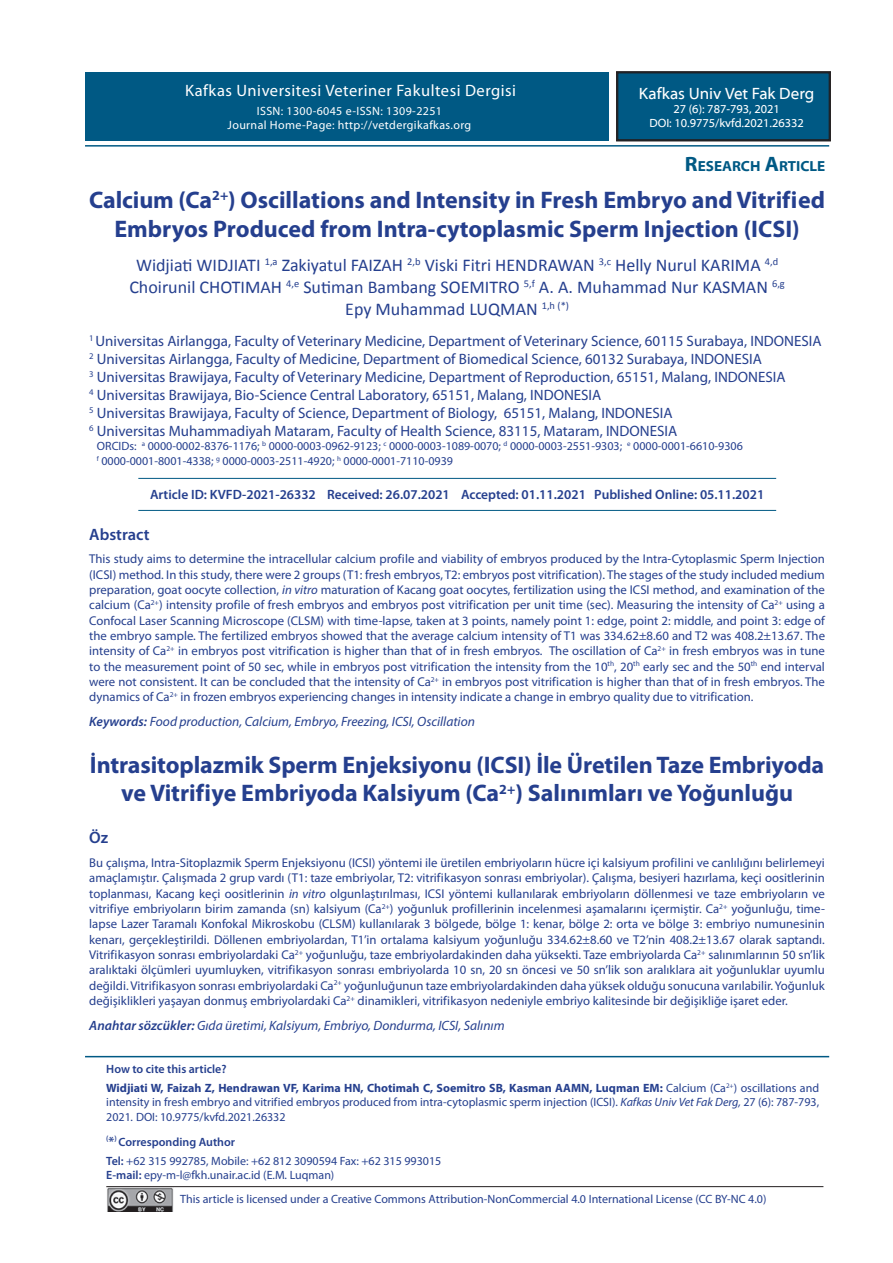
<style>
.page{position:relative;width:893px;height:1263px;background:#fff}
.page>*{position:absolute;margin:0;border:0;box-sizing:border-box;transform-origin:0 0}
.ORIJINAL_BASLIK{font:700 24px/28.8px "Myriad Pro";color:#253f8e;text-align:center}
.t1{font:18px "Calibri";color:#253f8e}
.t2{font:16.5px "Myriad Pro";letter-spacing:.03em;color:#fff}
.t3{font:16.5px "Myriad Web Pro";color:#fff}
.t4{font:600 16.5px "Myriad Pro";color:#253f8e}
.t5{font:15px "Myriad Pro";color:#253f8e}
.t6{font:700 14.7px "Myriad Web Pro";color:#005984}
.t7{font:italic 13.5px "Myriad Pro";color:#253f8e}
.t8{font:600 13.5px "Myriad Pro";color:#253f8e}
.SUMMARY_PARAGRAF{font:12.75px/15.3px "Myriad Pro";color:#253f8e;text-align:justify}
.Bağlantı{font:12px/14.4px "Myriad Pro";color:#253f8e;text-align:justify}
.t9{font:12px "Myriad Pro";letter-spacing:.03em;color:#fff}
.t10{font:12px "Myriad Web Pro";color:#fff}
.t11{font:600 12px "Myriad Pro";color:#253f8e}
.Bağlantı-2{font:10.5px "Calibri";color:#253f8e}
.s1{font-size:21px}
.s2{font-style:italic}
.s3{font-weight:600}
.s4{font-weight:700}
.s5{font-size:13.5px}
</style>
<div class="page">
<hr style="left:85px;top:1056px;width:744px;height:1px;background:#005984">
<hr style="left:85px;top:145px;width:744px;height:2px;background:#005984">
<hr style="left:138px;top:478px;width:638px;height:1px;background:#005984">
<hr style="left:138px;top:510px;width:638px;height:1px;background:#005984">
<div style="left:616px;top:71px;width:215px;height:70px;background:#005984"></div>
<div style="left:617px;top:72px;width:213px;height:69px;border:1px solid #231f20"></div>
<div style="left:618px;top:73px;width:211px;height:67px;border:1px solid #231f20"></div>
<div style="left:86px;top:72px;width:523px;height:68px;background:#005984"></div>
<img style="left:107px;top:1188px;width:67px;height:23px">
<hr style="left:106px;top:1186px;width:717px;height:1px;background:#231f20">
<p class="t2" style="left:185px;top:80px;width:332px">Kafkas Universitesi Veteriner Fakultesi Dergisi</p>
<p class="t9" style="left:257px;top:103px;width:187px">ISSN: 1300-6045 e-ISSN: 1309-2251</p>
<p class="t9" style="left:228px;top:117px;width:245px">Journal Home-Page: http://vetdergikafkas.org</p>
<p class="t3" style="left:639px;top:84px;width:177px">Kafkas Univ Vet Fak Derg</p>
<p class="t10" style="left:673px;top:102px;width:108px">27 (6): 787-793, 2021</p>
<p class="t10" style="left:649px;top:117px;width:156px">DOI: 10.9775/kvfd.2021.26332</p>
<p class="t6" style="left:685px;top:158px;width:142px"><span class="s1">R</span>ESEARCH <span class="s1">A</span>RTICLE</p>
<p class="ORIJINAL_BASLIK" style="left:89px;top:186px;width:737px">Calcium (Ca<sup>2+</sup>) Oscillations and Intensity in Fresh Embryo and Vitrified<br>Embryos Produced from Intra-cytoplasmic Sperm Injection (ICSI)</p>
<p class="t1" style="left:136px;top:254px;width:644px">Widjiati WIDJIATI <sup>1,a</sup> Zakiyatul FAIZAH <sup>2,b</sup> Viski Fitri HENDRAWAN <sup>3,c</sup> Helly Nurul KARIMA <sup>4,d</sup></p>
<p class="t1" style="left:129px;top:276px;width:657px">Choirunil CHOTIMAH <sup>4,e</sup> Sutiman Bambang SOEMITRO <sup>5,f</sup> A. A. Muhammad Nur KASMAN <sup>6,g</sup></p>
<p class="t1" style="left:345px;top:297px;width:211px">Epy Muhammad LUQMAN <sup>1,h</sup></p>
<p class="Bağlantı-2" style="left:557px;top:299px;width:13px">(*)</p>
<p class="t5" style="left:89px;top:332px;width:734px"><sup>1</sup> Universitas Airlangga, Faculty of Veterinary Medicine, Department of Veterinary Science, 60115 Surabaya, INDONESIA</p>
<p class="t5" style="left:89px;top:350px;width:674px"><sup>2</sup> Universitas Airlangga, Faculty of Medicine, Department of Biomedical Science, 60132 Surabaya, INDONESIA</p>
<p class="t5" style="left:89px;top:368px;width:698px"><sup>3</sup> Universitas Brawijaya, Faculty of Veterinary Medicine, Department of Reproduction, 65151, Malang, INDONESIA</p>
<p class="t5" style="left:89px;top:386px;width:514px"><sup>4</sup> Universitas Brawijaya, Bio-Science Central Laboratory, 65151, Malang, INDONESIA</p>
<p class="t5" style="left:89px;top:404px;width:585px"><sup>5</sup> Universitas Brawijaya, Faculty of Science, Department of Biology, 65151, Malang, INDONESIA</p>
<p class="t5" style="left:89px;top:422px;width:589px"><sup>6</sup> Universitas Muhammadiyah Mataram, Faculty of Health Science, 83115, Mataram, INDONESIA</p>
<p class="Bağlantı" style="left:97px;top:439px;width:647px">ORCIDs: <sup>a</sup> 0000-0002-8376-1176; <sup>b</sup> 0000-0003-0962-9123; <sup>c</sup> 0000-0003-1089-0070; <sup>d</sup> 0000-0003-2551-9303; <sup>e</sup> 0000-0001-6610-9306</p>
<p class="Bağlantı" style="left:97px;top:453px;width:358px"><sup>f</sup> 0000-0001-8001-4338; <sup>g</sup> 0000-0003-2511-4920; <sup>h</sup> 0000-0001-7110-0939</p>
<p class="t8" style="left:150px;top:486px;width:616px">Article ID: KVFD-2021-26332 Received: 26.07.2021 Accepted: 01.11.2021 Published Online: 05.11.2021</p>
<p class="t4" style="left:89px;top:524px;width:62px">Abstract</p>
<p class="SUMMARY_PARAGRAF" style="left:89px;top:551px;width:737px">This study aims to determine the intracellular calcium profile and viability of embryos produced by the Intra-Cytoplasmic Sperm Injection (ICSI) method. In this study, there were 2 groups (T1: fresh embryos, T2: embryos post vitrification). The stages of the study included medium preparation, goat oocyte collection, <span class="s2">in vitro</span> maturation of Kacang goat oocytes, fertilization using the ICSI method, and examination of the calcium (Ca<sup>2+</sup>) intensity profile of fresh embryos and embryos post vitrification per unit time (sec). Measuring the intensity of Ca<sup>2+</sup> using a Confocal Laser Scanning Microscope (CLSM) with time-lapse, taken at 3 points, namely point 1: edge, point 2: middle, and point 3: edge of the embryo sample. The fertilized embryos showed that the average calcium intensity of T1 was 334.62±8.60 and T2 was 408.2±13.67. The intensity of Ca<sup>2+</sup> in embryos post vitrification is higher than that of in fresh embryos. The oscillation of Ca<sup>2+</sup> in fresh embryos was in tune to the measurement point of 50 sec, while in embryos post vitrification the intensity from the 10<sup>th</sup>, 20<sup>th</sup> early sec and the 50<sup>th</sup> end interval were not consistent. It can be concluded that the intensity of Ca<sup>2+</sup> in embryos post vitrification is higher than that of in fresh embryos. The dynamics of Ca<sup>2+</sup> in frozen embryos experiencing changes in intensity indicate a change in embryo quality due to vitrification.</p>
<p class="t7" style="left:89px;top:713px;width:387px"><span class="s3">Keywords:</span> Food production, Calcium, Embryo, Freezing, ICSI, Oscillation</p>
<p class="ORIJINAL_BASLIK" style="left:90px;top:750px;width:736px">İntrasitoplazmik Sperm Enjeksiyonu (ICSI) İle Üretilen Taze Embriyoda ve Vitrifiye Embriyoda Kalsiyum (Ca<sup>2+</sup>) Salınımları ve Yoğunluğu</p>
<p class="t4" style="left:89px;top:827px;width:20px">Öz</p>
<p class="SUMMARY_PARAGRAF" style="left:89px;top:855px;width:737px">Bu çalışma, Intra-Sitoplazmik Sperm Enjeksiyonu (ICSI) yöntemi ile üretilen embriyoların hücre içi kalsiyum profilini ve canlılığını belirlemeyi amaçlamıştır. Çalışmada 2 grup vardı (T1: taze embriyolar, T2: vitrifikasyon sonrası embriyolar). Çalışma, besiyeri hazırlama, keçi oositlerinin toplanması, Kacang keçi oositlerinin <span class="s2">in vitro</span> olgunlaştırılması, ICSI yöntemi kullanılarak embriyoların döllenmesi ve taze embriyoların ve vitrifiye embriyoların birim zamanda (sn) kalsiyum (Ca<sup>2+</sup>) yoğunluk profillerinin incelenmesi aşamalarını içermiştir. Ca<sup>2+</sup> yoğunluğu, time&shy;lapse Lazer Taramalı Konfokal Mikroskobu (CLSM) kullanılarak 3 bölgede, bölge 1: kenar, bölge 2: orta ve bölge 3: embriyo numunesinin kenarı, gerçekleştirildi. Döllenen embriyolardan, T1’in ortalama kalsiyum yoğunluğu 334.62±8.60 ve T2’nin 408.2±13.67 olarak saptandı.<br>Vitrifikasyon sonrası embriyolardaki Ca<sup>2+</sup> yoğunluğu, taze embriyolardakinden daha yüksekti. Taze embriyolarda Ca<sup>2+</sup> salınımlarının 50 sn’lik aralıktaki ölçümleri uyumluyken, vitrifikasyon sonrası embriyolarda 10 sn, 20 sn öncesi ve 50 sn’lik son aralıklara ait yoğunluklar uyumlu değildi. Vitrifikasyon sonrası embriyolardaki Ca<sup>2+</sup> yoğunluğunun taze embriyolardakinden daha yüksek olduğu sonucuna varılabilir. Yoğunluk değişiklikleri yaşayan donmuş embriyolardaki Ca<sup>2+</sup> dinamikleri, vitrifikasyon nedeniyle embriyo kalitesinde bir değişikliğe işaret eder.</p>
<p class="t7" style="left:89px;top:1017px;width:417px"><span class="s3">Anahtar sözcükler:</span> Gıda üretimi, Kalsiyum, Embriyo, Dondurma, ICSI, Salınım</p>
<p class="t11" style="left:106px;top:1061px;width:122px">How to cite this article?</p>
<p class="Bağlantı" style="left:106px;top:1080px;width:714px"><span class="s4">Widjiati W, Faizah Z, Hendrawan VF, Karima HN, Chotimah C, Soemitro SB, Kasman AAMN, Luqman EM:</span> Calcium (Ca<sup>2+</sup>) oscillations and intensity in fresh embryo and vitrified embryos produced from intra-cytoplasmic sperm injection (ICSI). <span class="s2">Kafkas Univ Vet Fak Derg,</span> 27 (6): 787-793, 2021<span class="s2">.</span> DOI: 10.9775/kvfd.2021.26332</p>
<p class="t11" style="left:106px;top:1134px;width:130px"><sup>(</sup><span class="s5">*</span><sup>)</sup> Corresponding Author</p>
<p class="Bağlantı" style="left:106px;top:1153px;width:337px"><span class="s3">Tel:</span> +62 315 992785, Mobile: +62 812 3090594 Fax: +62 315 993015</p>
<p class="Bağlantı" style="left:106px;top:1167px;width:230px"><span class="s3">E-mail:</span> epy-m-l@fkh.unair.ac.id (E.M. Luqman)</p>
<p class="Bağlantı" style="left:180px;top:1191px;width:588px">This article is licensed under a Creative Commons Attribution-NonCommercial 4.0 International License (CC BY-NC 4.0)</p>
</div>
